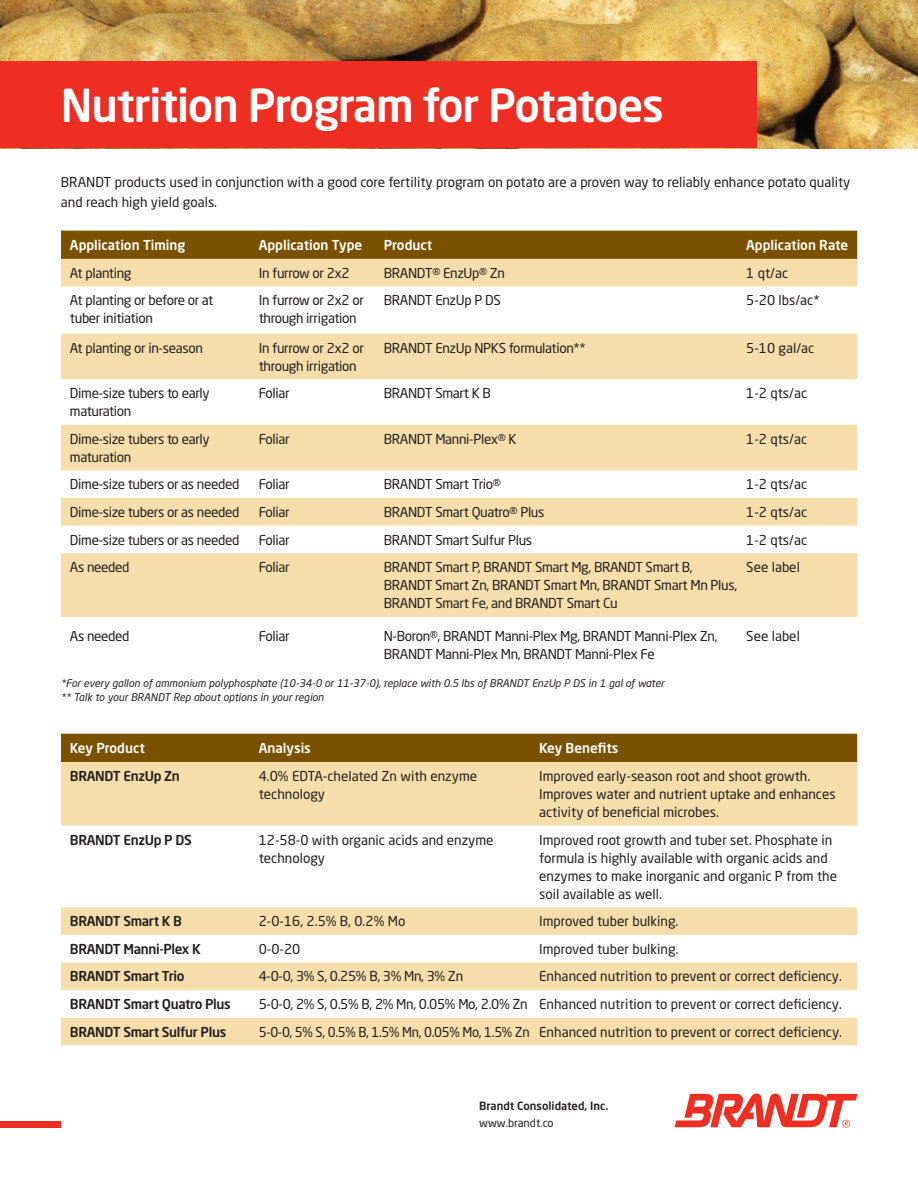
<style>
.page{position:relative;width:918px;height:1188px;background:#fff}
.page>*{position:absolute;margin:0;border:0;box-sizing:border-box;transform-origin:0 0}
.t1{font:500 45px "Neo Sans Pro";letter-spacing:-.025em;color:#fff}
.t2{font:13.5px/18px "Neo Sans Pro";letter-spacing:-.025em;color:#231f20}
.t3{font:13.5px/18px "Neo Sans Pro";color:#231f20}
.t4{font:500 13.5px "Neo Sans Pro";letter-spacing:-.025em;color:#231f20}
.t5{font:500 13.5px "Neo Sans Pro";color:#fff}
.t6{font:500 11.25px "Neo Sans Pro";color:#231f20}
.t7{font:11.25px "Neo Sans Pro";color:#231f20}
.t8{font:italic 10.5px/13.5px "Neo Sans Pro";color:#231f20}
</style>
<div class="page">
<img style="left:0;top:0;width:918px;height:148px">
<div style="left:0;top:62px;width:756px;height:86px;background:#ee2e22"></div>
<div style="left:61px;top:231px;width:796px;height:28px;background:#795100"></div>
<svg style="left:61px;top:259px;width:796px;height:358px;fill:#f5deab"></svg>
<div style="left:61px;top:734px;width:796px;height:28px;background:#795100"></div>
<svg style="left:61px;top:762px;width:796px;height:283px;fill:#f5deab"></svg>
<div style="left:0;top:1121px;width:61px;height:6px;background:#ee2e22"></div>
<svg style="left:674px;top:1093px;width:183px;height:35px"></svg>
<h1 class="t1" style="left:61px;top:77px;width:605px">Nutrition Program for Potatoes</h1>
<p class="t3" style="left:61px;top:172px;width:791px;line-height:19.5px">BRANDT products used in conjunction with a good core fertility program on potato are a proven way to reliably enhance potato quality and reach high yield goals.</p>
<p class="t5" style="left:70px;top:236px;width:117px">Application Timing</p>
<p class="t5" style="left:259px;top:236px;width:105px">Application Type</p>
<p class="t5" style="left:384px;top:236px;width:50px">Product</p>
<p class="t5" style="left:746px;top:236px;width:103px">Application Rate</p>
<p class="t2" style="left:70px;top:264px;width:63px">At planting</p>
<p class="t2" style="left:259px;top:264px;width:93px">In furrow or 2x2</p>
<p class="t2" style="left:384px;top:264px;width:123px">BRANDT® EnzUp® Zn</p>
<p class="t2" style="left:746px;top:264px;width:43px">1 qt/ac</p>
<p class="t2" style="left:70px;top:291px;width:145px">At planting or before or at tuber initiation</p>
<p class="t2" style="left:259px;top:291px;width:107px">In furrow or 2x2 or through irrigation</p>
<p class="t2" style="left:384px;top:291px;width:119px">BRANDT EnzUp P DS</p>
<p class="t2" style="left:746px;top:291px;width:75px">5-20 lbs/ac*</p>
<p class="t2" style="left:70px;top:338px;width:134px">At planting or in-season</p>
<p class="t2" style="left:259px;top:338px;width:107px">In furrow or 2x2 or through irrigation</p>
<p class="t2" style="left:384px;top:338px;width:204px">BRANDT EnzUp NPKS formulation**</p>
<p class="t2" style="left:746px;top:338px;width:70px">5-10 gal/ac</p>
<p class="t2" style="left:70px;top:384px;width:141px">Dime-size tubers to early maturation</p>
<p class="t2" style="left:259px;top:384px;width:32px">Foliar</p>
<p class="t2" style="left:384px;top:384px;width:109px">BRANDT Smart K B</p>
<p class="t2" style="left:746px;top:384px;width:62px">1-2 qts/ac</p>
<p class="t2" style="left:70px;top:430px;width:141px">Dime-size tubers to early maturation</p>
<p class="t2" style="left:259px;top:430px;width:32px">Foliar</p>
<p class="t2" style="left:384px;top:430px;width:134px">BRANDT Manni-Plex® K</p>
<p class="t2" style="left:746px;top:430px;width:62px">1-2 qts/ac</p>
<p class="t2" style="left:70px;top:475px;width:171px">Dime-size tubers or as needed</p>
<p class="t2" style="left:259px;top:475px;width:32px">Foliar</p>
<p class="t2" style="left:384px;top:475px;width:119px">BRANDT Smart Trio®</p>
<p class="t2" style="left:746px;top:475px;width:62px">1-2 qts/ac</p>
<p class="t2" style="left:70px;top:503px;width:171px">Dime-size tubers or as needed</p>
<p class="t2" style="left:259px;top:503px;width:32px">Foliar</p>
<p class="t2" style="left:384px;top:503px;width:162px">BRANDT Smart Quatro® Plus</p>
<p class="t2" style="left:746px;top:503px;width:62px">1-2 qts/ac</p>
<p class="t2" style="left:70px;top:530px;width:171px">Dime-size tubers or as needed</p>
<p class="t2" style="left:259px;top:530px;width:32px">Foliar</p>
<p class="t2" style="left:384px;top:530px;width:150px">BRANDT Smart Sulfur Plus</p>
<p class="t2" style="left:746px;top:530px;width:62px">1-2 qts/ac</p>
<p class="t2" style="left:70px;top:558px;width:61px">As needed</p>
<p class="t2" style="left:259px;top:558px;width:32px">Foliar</p>
<p class="t2" style="left:384px;top:558px;width:355px">BRANDT Smart P, BRANDT Smart Mg, BRANDT Smart B,<br>BRANDT Smart Zn, BRANDT Smart Mn, BRANDT Smart Mn Plus,<br>BRANDT Smart Fe, and BRANDT Smart Cu</p>
<p class="t3" style="left:746px;top:558px;width:55px">See label</p>
<p class="t2" style="left:70px;top:627px;width:61px">As needed</p>
<p class="t2" style="left:259px;top:627px;width:32px">Foliar</p>
<p class="t2" style="left:384px;top:627px;width:335px">N-Boron®, BRANDT Manni-Plex Mg, BRANDT Manni-Plex Zn,<br>BRANDT Manni-Plex Mn, BRANDT Manni-Plex Fe</p>
<p class="t3" style="left:746px;top:627px;width:55px">See label</p>
<p class="t8" style="left:61px;top:676px;width:605px">*For every gallon of ammonium polyphosphate (10-34-0 or 11-37-0), replace with 0.5 lbs of BRANDT EnzUp P DS in 1 gal of water ** Talk to your BRANDT Rep about options in your region</p>
<p class="t5" style="left:70px;top:740px;width:76px">Key Product</p>
<p class="t5" style="left:259px;top:740px;width:54px">Analysis</p>
<p class="t5" style="left:539px;top:740px;width:81px">Key Benefits</p>
<p class="t4" style="left:70px;top:768px;width:111px">BRANDT EnzUp Zn</p>
<p class="t3" style="left:259px;top:767px;width:220px">4.0% EDTA-chelated Zn with enzyme technology</p>
<p class="t3" style="left:539px;top:767px;width:298px">Improved early-season root and shoot growth.<br>Improves water and nutrient uptake and enhances activity of beneficial microbes.</p>
<p class="t4" style="left:70px;top:831px;width:123px">BRANDT EnzUp P DS</p>
<p class="t3" style="left:259px;top:830px;width:236px">12-58-0 with organic acids and enzyme technology</p>
<p class="t3" style="left:539px;top:830px;width:299px">Improved root growth and tuber set. Phosphate in formula is highly available with organic acids and enzymes to make inorganic and organic P from the soil available as well.</p>
<p class="t4" style="left:70px;top:913px;width:114px">BRANDT Smart K B</p>
<p class="t2" style="left:259px;top:912px;width:148px">2-0-16, 2.5% B, 0.2% Mo</p>
<p class="t3" style="left:539px;top:912px;width:141px">Improved tuber bulking.</p>
<p class="t4" style="left:70px;top:940px;width:132px">BRANDT Manni-Plex K</p>
<p class="t2" style="left:259px;top:940px;width:43px">0-0-20</p>
<p class="t3" style="left:539px;top:940px;width:141px">Improved tuber bulking.</p>
<p class="t4" style="left:70px;top:968px;width:116px">BRANDT Smart Trio</p>
<p class="t2" style="left:259px;top:967px;width:206px">4-0-0, 3% S, 0.25% B, 3% Mn, 3% Zn</p>
<p class="t3" style="left:539px;top:967px;width:304px">Enhanced nutrition to prevent or correct deficiency.</p>
<p class="t4" style="left:70px;top:996px;width:162px">BRANDT Smart Quatro Plus</p>
<p class="t3" style="left:259px;top:995px;width:585px">5-0-0, 2% S, 0.5% B, 2% Mn, 0.05% Mo, 2.0% Zn Enhanced nutrition to prevent or correct deficiency.</p>
<p class="t4" style="left:70px;top:1023px;width:158px">BRANDT Smart Sulfur Plus</p>
<p class="t3" style="left:259px;top:1022px;width:585px">5-0-0, 5% S, 0.5% B, 1.5% Mn, 0.05% Mo, 1.5% Zn Enhanced nutrition to prevent or correct deficiency.</p>
<p class="t6" style="left:479px;top:1099px;width:131px">Brandt Consolidated, Inc.</p>
<p class="t7" style="left:479px;top:1116px;width:76px">www.brandt.co</p>
</div>
